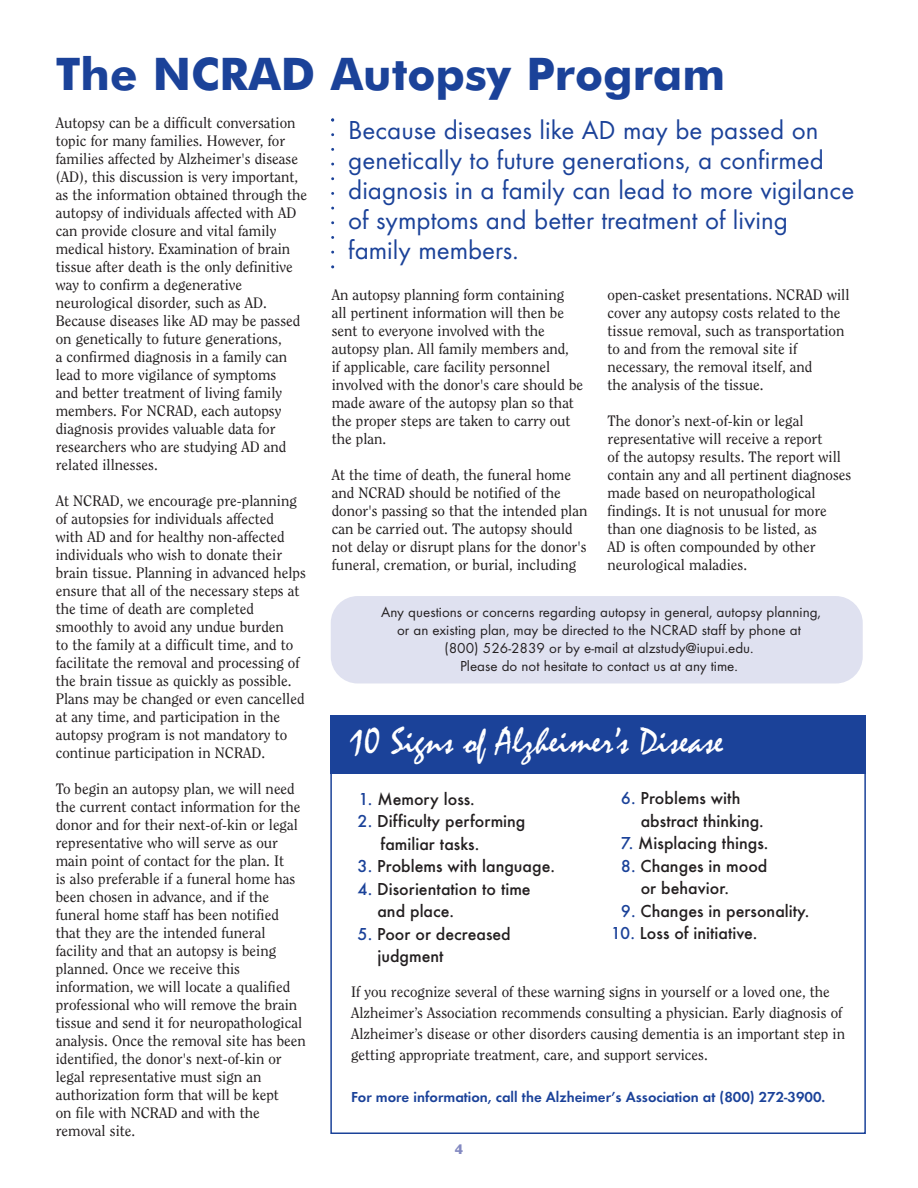
<style>
.page{position:relative;width:918px;height:1188px;background:#fff}
.page>*{position:absolute;margin:0;border:0;box-sizing:border-box;transform-origin:0 0}
.t1{font:700 45px "Futura BT";color:#1b4299}
.t2{font:37.5px "Mistral";color:#fff}
.t3{font:27px/30px "Futura T";color:#1b4299}
.t4{font:500 18px/22.5px "Futura T";color:#231f20}
.t5{font:15px/18px "Clearface";color:#231f20}
.t6{font:15px/18px "Futura T";color:#231f20;text-align:center}
.t7{font:600 15px "Futura T";color:#1b4299}
.t8{font:700 14.25px "Gill Sans";color:#8389c1}
.s1{color:#1b4299}
</style>
<div class="page">
<div style="left:331px;top:596px;width:532px;height:87px;background:#dfe1f0;border-radius:27px"></div>
<div style="left:330px;top:715px;width:536px;height:58px;background:#1b4299"></div>
<svg style="left:331px;top:118px;width:3px;height:150px"></svg>
<h1 class="t1" style="left:56px;top:55px;width:671px">The NCRAD Autopsy Program</h1>
<p class="t5" style="left:56px;top:115px;width:253px">Autopsy can be a difficult conversation topic for many families. However, for families affected by Alzheimer's disease (AD), this discussion is very important, as the information obtained through the autopsy of individuals affected with AD can provide closure and vital family medical history. Examination of brain tissue after death is the only definitive way to confirm a degenerative neurological disorder, such as AD.<br>Because diseases like AD may be passed on genetically to future generations,<br>a confirmed diagnosis in a family can lead to more vigilance of symptoms<br>and better treatment of living family members. For NCRAD, each autopsy diagnosis provides valuable data for researchers who are studying AD and related illnesses.</p>
<p class="t5" style="left:56px;top:493px;width:252px">At NCRAD, we encourage pre-planning of autopsies for individuals affected<br>with AD and for healthy non-affected individuals who wish to donate their brain tissue. Planning in advanced helps ensure that all of the necessary steps at the time of death are completed smoothly to avoid any undue burden<br>to the family at a difficult time, and to facilitate the removal and processing of the brain tissue as quickly as possible.<br>Plans may be changed or even cancelled at any time, and participation in the autopsy program is not mandatory to continue participation in NCRAD.</p>
<p class="t5" style="left:56px;top:781px;width:252px">To begin an autopsy plan, we will need the current contact information for the donor and for their next-of-kin or legal representative who will serve as our main point of contact for the plan. It<br>is also preferable if a funeral home has been chosen in advance, and if the funeral home staff has been notified that they are the intended funeral facility and that an autopsy is being planned. Once we receive this information, we will locate a qualified professional who will remove the brain tissue and send it for neuropathological analysis. Once the removal site has been identified, the donor's next-of-kin or legal representative must sign an authorization form that will be kept<br>on file with NCRAD and with the removal site.</p>
<h3 class="t3" style="left:348px;top:115px;width:508px">Because diseases like AD may be passed on genetically to future generations, a confirmed diagnosis in a family can lead to more vigilance of symptoms and better treatment of living family members.</h3>
<p class="t5" style="left:332px;top:286px;width:253px">An autopsy planning form containing<br>all pertinent information will then be sent to everyone involved with the autopsy plan. All family members and,<br>if applicable, care facility personnel involved with the donor's care should be made aware of the autopsy plan so that the proper steps are taken to carry out the plan.</p>
<p class="t5" style="left:332px;top:466px;width:257px">At the time of death, the funeral home and NCRAD should be notified of the donor's passing so that the intended plan can be carried out. The autopsy should not delay or disrupt plans for the donor's funeral, cremation, or burial, including</p>
<p class="t5" style="left:608px;top:287px;width:243px">open-casket presentations. NCRAD will cover any autopsy costs related to the tissue removal, such as transportation to and from the removal site if necessary, the removal itself, and<br>the analysis of the tissue.</p>
<p class="t5" style="left:608px;top:413px;width:245px">The donor’s next-of-kin or legal representative will receive a report<br>of the autopsy results. The report will contain any and all pertinent diagnoses made based on neuropathological findings. It is not unusual for more than one diagnosis to be listed, as<br>AD is often compounded by other neurological maladies.</p>
<p class="t6" style="left:381px;top:602px;width:441px">Any questions or concerns regarding autopsy in general, autopsy planning, or an existing plan, may be directed to the NCRAD staff by phone at (800) 526-2839 or by e-mail at alzstudy@iupui.edu.<br>Please do not hesitate to contact us at any time.</p>
<h2 class="t2" style="left:349px;top:718px;width:376px">10 Signs of Alzheimer’s Disease</h2>
<p class="t4" style="left:641px;top:787px;width:125px;text-indent:-20px"><span class="s1">6.</span> Problems with abstract thinking.</p>
<p class="t4" style="left:621px;top:832px;width:149px"><span class="s1">7.</span> Misplacing things.</p>
<p class="t4" style="left:641px;top:854px;width:128px;text-indent:-20px"><span class="s1">8.</span> Changes in mood or behavior.</p>
<p class="t4" style="left:621px;top:899px;width:190px"><span class="s1">9.</span> Changes in personality.</p>
<p class="t4" style="left:611px;top:922px;width:148px"><span class="s1">10.</span> Loss of initiative.</p>
<p class="t4" style="left:359px;top:787px;width:118px"><span class="s1">1.</span> Memory loss.</p>
<p class="t4" style="left:380px;top:810px;width:147px;text-indent:-23px"><span class="s1">2.</span> Difficulty performing familiar tasks.</p>
<p class="t4" style="left:358px;top:855px;width:199px"><span class="s1">3.</span> Problems with language.</p>
<p class="t4" style="left:377px;top:877px;width:155px;text-indent:-20px"><span class="s1">4.</span> Disorientation to time and place.</p>
<p class="t4" style="left:377px;top:922px;width:135px;text-indent:-20px"><span class="s1">5.</span> Poor or decreased judgment</p>
<p class="t5" style="left:351px;top:983px;width:496px;line-height:21px">If you recognize several of these warning signs in yourself or a loved one, the Alzheimer’s Association recommends consulting a physician. Early diagnosis of Alzheimer’s disease or other disorders causing dementia is an important step in getting appropriate treatment, care, and support services.</p>
<p class="t7" style="left:351px;top:1088px;width:476px">For more information, call the Alzheimer’s Association at (800) 272-3900.</p>
<p class="t8" style="left:455px;top:1141px;width:10px">4</p>
</div>
